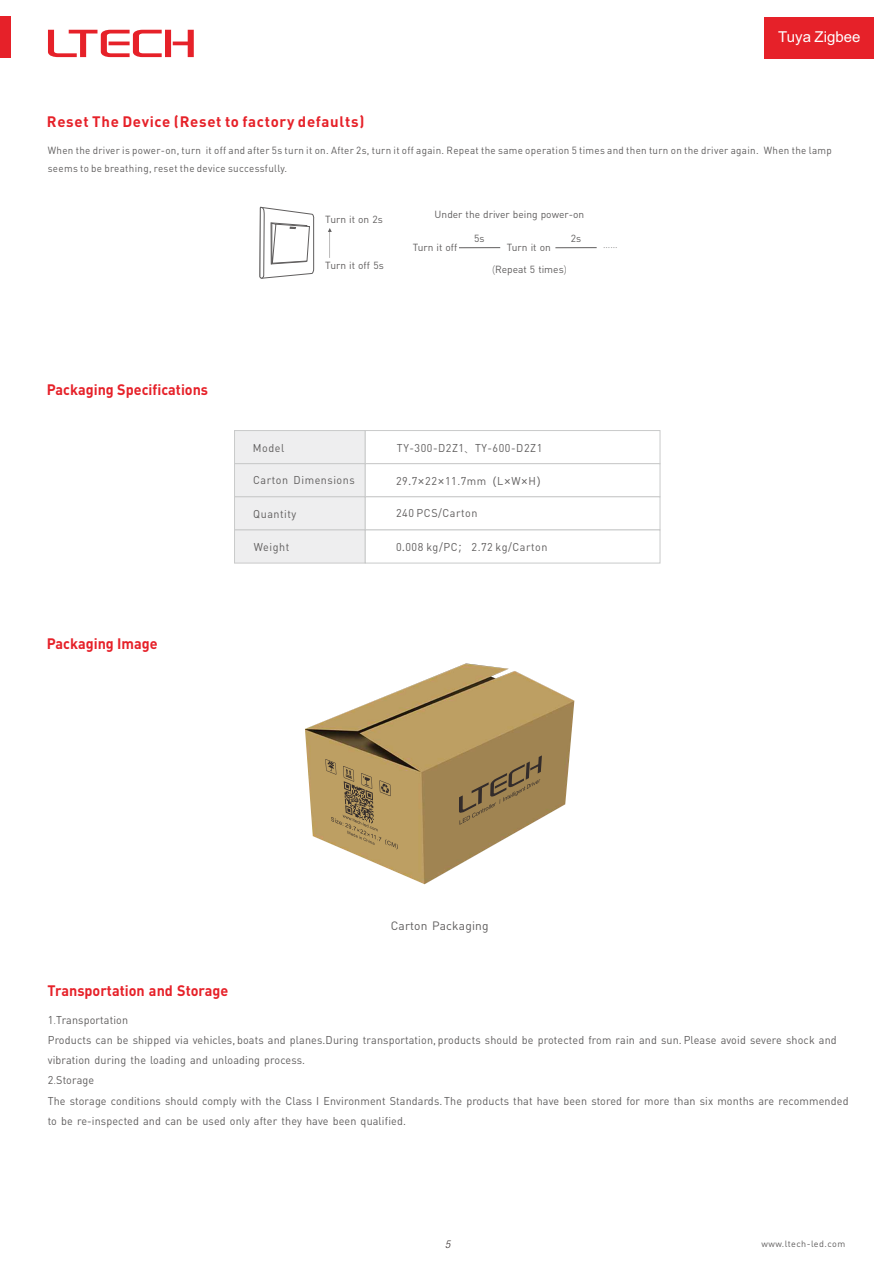
<style>
.page{position:relative;width:893px;height:1263px;background:#fff}
.page>*{position:absolute;margin:0;border:0;box-sizing:border-box;transform-origin:0 0}
.t1{font:700 15px "DIN Pro";color:#e62129;scale:.96 1}
.t2{font:700 15px "DIN Pro";letter-spacing:.045em;color:#e62129}
.t3{font:15px "Arial";color:#fefefe}
.t4{font:12px "DIN Pro";letter-spacing:.01em;color:#5f5d5d}
.t5{font:11.25px/20.2px "DIN Pro";letter-spacing:.01em;color:#5f5d5d;scale:.96 1}
.t6{font:11.25px "DIN Pro";letter-spacing:.05em;color:#5f5d5d;scale:.96 1}
.t7{font:italic 300 condensed 10.65px "Helvetica Neue LT";color:#332c2b}
.t8{font:10.35px/17.4px "DIN Pro";letter-spacing:.035em;color:#5f5d5d;scale:.96 1}
.t9{font:10.2px "DIN Pro";color:#5f5d5d}
.t10{font:300 10.2px "Microsoft Ya Hei";color:#5f5d5d}
.t11{font:9px "DIN Pro";letter-spacing:.05em;color:#5f5d5d}
.s1{font-family:"Microsoft Ya Hei";font-weight:300}
.s2{font-family:"Microsoft Ya Hei"}
</style>
<div class="page">
<svg style="left:48px;top:30px;width:146px;height:27px"></svg>
<div style="left:1px;top:17px;width:10px;height:41px;background:#e62129"></div>
<div style="left:765px;top:17px;width:109px;height:42px;background:#e62129"></div>
<img style="left:305px;top:663px;width:269px;height:221px">
<svg style="left:459px;top:755px;width:83px;height:70px;background:#947b4f"></svg>
<svg style="left:325px;top:759px;width:73px;height:90px;background:#ad925d"></svg>
<svg style="left:234px;top:207px;width:427px;height:357px"></svg>
<h1 class="t3" style="left:778px;top:31px;width:84px">Tuya Zigbee</h1>
<h1 class="t2" style="left:47px;top:116px;width:319px">Reset The Device (Reset to factory defaults)</h1>
<p class="t8" style="left:48px;top:143px;width:818px">When the driver is power-on, turn it off and after 5s turn it on. After 2s, turn it off again. Repeat the same operation 5 times and then turn on the driver again. When the lamp seems to be breathing, reset the device successfully.</p>
<h1 class="t1" style="left:47px;top:383px;width:170px">Packaging Specifications</h1>
<h1 class="t1" style="left:47px;top:637px;width:117px">Packaging Image</h1>
<p class="t9" style="left:435px;top:210px;width:151px">Under the driver being power-on</p>
<p class="t9" style="left:325px;top:215px;width:59px">Turn it on 2s</p>
<p class="t9" style="left:325px;top:262px;width:60px">Turn it off 5s</p>
<p class="t9" style="left:492px;top:266px;width:76px"><span class="s1">(</span>Repeat 5 times<span class="s1">)</span></p>
<p class="t9" style="left:474px;top:234px;width:12px">5s</p>
<p class="t9" style="left:571px;top:234px;width:12px">2s</p>
<p class="t9" style="left:413px;top:243px;width:46px">Turn it off</p>
<p class="t9" style="left:507px;top:243px;width:45px">Turn it on</p>
<p class="t10" style="left:603px;top:240px;width:16px">......</p>
<p class="t5" style="left:253px;top:439px;width:34px">Model</p>
<p class="t6" style="left:253px;top:476px;width:107px">Carton Dimensions</p>
<p class="t6" style="left:253px;top:509px;width:47px">Quantity</p>
<p class="t5" style="left:254px;top:538px;width:38px">Weight</p>
<p class="t6" style="left:397px;top:443px;width:153px">TY-300-D2Z1<span class="s1">、</span>TY-600-D2Z1</p>
<p class="t5" style="left:396px;top:472px;width:158px">29<span class="s2">.</span>7<span class="s2">×</span>22<span class="s2">×</span>11.7mm<span class="s2">（</span>L<span class="s2">×</span>W<span class="s2">×</span>H<span class="s2">）</span></p>
<p class="t6" style="left:396px;top:508px;width:86px">240 PCS/Carton</p>
<p class="t6" style="left:396px;top:542px;width:159px">0<span class="s2">.</span>008 kg/PC<span class="s2">；</span> 2.72 kg/Carton</p>
<p class="t4" style="left:391px;top:921px;width:99px">Carton Packaging</p>
<h1 class="t1" style="left:47px;top:984px;width:190px">Transportation and Storage</h1>
<p class="t5" style="left:48px;top:1011px;width:836px">1<span class="s1">.</span>Transportation<br>Products can be shipped via vehicles, boats and planes.During transportation, products should be protected from rain and sun. Please avoid severe shock and vibration during the loading and unloading process.<br>2<span class="s1">.</span>Storage<br>The storage conditions should comply with the Class I Environment Standards. The products that have been stored for more than six months are recommended to be re-inspected and can be used only after they have been qualified.</p>
<p class="t7" style="left:445px;top:1238px;width:7px">5</p>
<p class="t11" style="left:761px;top:1240px;width:85px">www.ltech-led.com</p>
</div>
